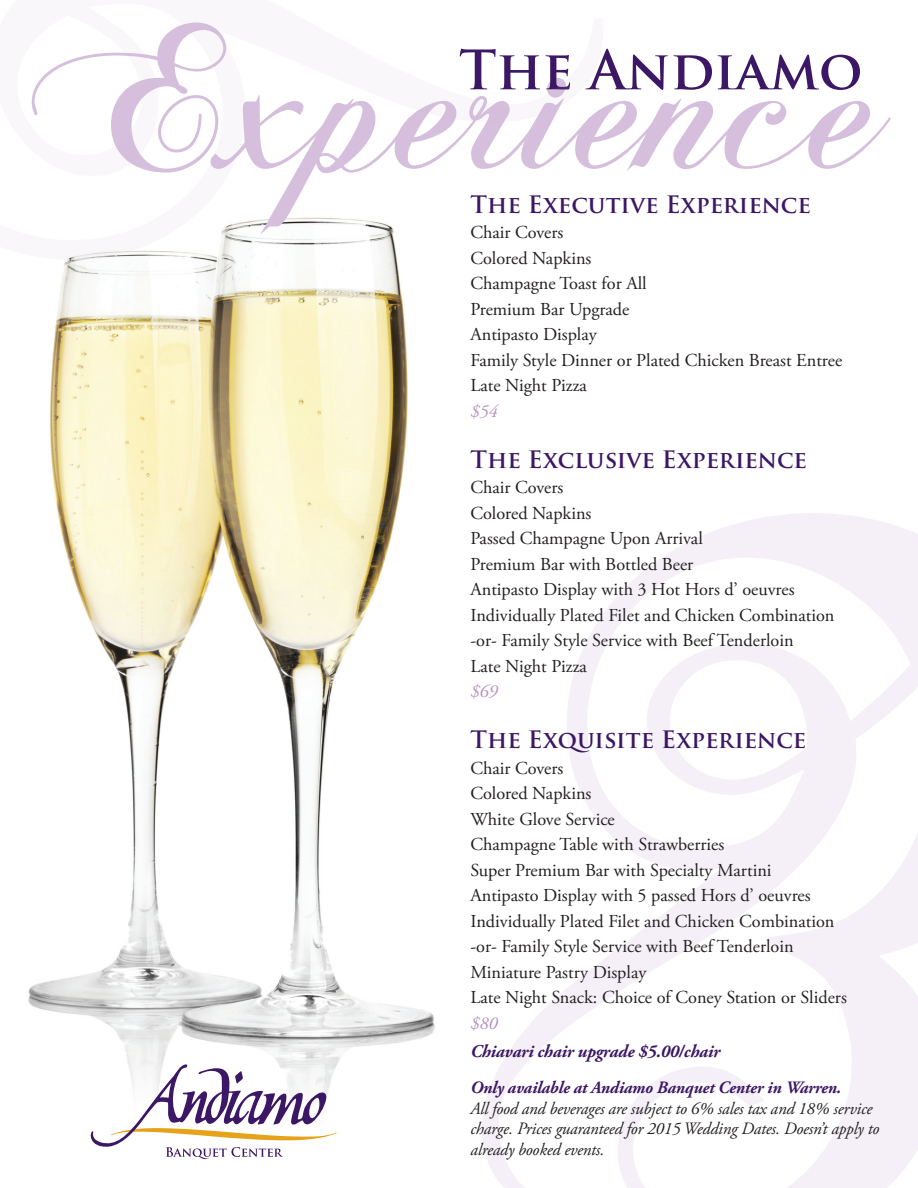
<style>
.page{position:relative;width:918px;height:1188px;background:#fff}
.page>*{position:absolute;margin:0;border:0;box-sizing:border-box;transform-origin:0 0}
.t1{font:700 52.95px "Trajan Pro";color:#3c1765}
.t2{font:700 23.4px "Trajan Pro";color:#3c1765}
.t3{font:18.3px/25.5px "Adobe Garamond Pro";color:#231f20}
.t4{font:italic 18.3px "Adobe Garamond Pro";color:#b591c3}
.t5{font:italic 700 18px "Adobe Garamond Pro";letter-spacing:-.01em;color:#3c1765}
.t6{font:italic 17.4px/20.5px "Adobe Garamond Pro";letter-spacing:-.01em;color:#231f20}
.s1{font-weight:700;color:#3c1765}
</style>
<div class="page">
<img style="left:28px;top:286px;width:407px;height:874px">
<svg style="left:482px;top:513px;width:436px;height:675px"></svg>
<svg style="left:604px;top:98px;width:287px;height:73px"></svg>
<svg style="left:31px;top:22px;width:573px;height:264px"></svg>
<svg style="left:89px;top:1064px;width:249px;height:95px"></svg>
<p class="t1" style="left:459px;top:37px;width:405px">The Andiamo</p>
<p class="t2" style="left:470px;top:190px;width:342px">The Executive Experience</p>
<p class="t3" style="left:470px;top:220px;width:94px">Chair Covers</p>
<p class="t3" style="left:470px;top:246px;width:123px">Colored Napkins</p>
<p class="t3" style="left:470px;top:271px;width:178px">Champagne Toast for All</p>
<p class="t3" style="left:470px;top:297px;width:160px">Premium Bar Upgrade</p>
<p class="t3" style="left:470px;top:322px;width:128px">Antipasto Display</p>
<p class="t3" style="left:470px;top:348px;width:373px">Family Style Dinner or Plated Chicken Breast Entree</p>
<p class="t3" style="left:470px;top:373px;width:118px">Late Night Pizza</p>
<p class="t4" style="left:470px;top:400px;width:29px">$54</p>
<p class="t2" style="left:470px;top:445px;width:338px">The Exclusive Experience</p>
<p class="t3" style="left:470px;top:475px;width:366px">Chair Covers<br>Colored Napkins<br>Passed Champagne Upon Arrival<br>Premium Bar with Bottled Beer<br>Antipasto Display with 3 Hot Hors d’ oeuvres<br>Individually Plated Filet and Chicken Combination -or- Family Style Service with Beef Tenderloin<br>Late Night Pizza</p>
<p class="t4" style="left:470px;top:681px;width:29px">$69</p>
<p class="t2" style="left:470px;top:725px;width:338px">The Exquisite Experience</p>
<p class="t3" style="left:470px;top:756px;width:94px">Chair Covers</p>
<p class="t3" style="left:470px;top:781px;width:123px">Colored Napkins</p>
<p class="t3" style="left:470px;top:807px;width:146px">White Glove Service</p>
<p class="t3" style="left:470px;top:832px;width:255px">Champagne Table with Strawberries</p>
<p class="t3" style="left:470px;top:858px;width:303px">Super Premium Bar with Specialty Martini</p>
<p class="t3" style="left:470px;top:883px;width:342px">Antipasto Display with 5 passed Hors d’ oeuvres</p>
<p class="t3" style="left:470px;top:909px;width:366px">Individually Plated Filet and Chicken Combination -or- Family Style Service with Beef Tenderloin</p>
<p class="t3" style="left:470px;top:960px;width:178px">Miniature Pastry Display</p>
<p class="t3" style="left:470px;top:985px;width:378px">Late Night Snack: Choice of Coney Station or Sliders</p>
<p class="t4" style="left:470px;top:1012px;width:29px">$80</p>
<p class="t5" style="left:470px;top:1041px;width:251px">Chiavari chair upgrade $5.00/chair</p>
<p class="t6" style="left:470px;top:1078px;width:410px"><span class="s1">Only available at Andiamo Banquet Center in Warren.<br></span>All food and beverages are subject to 6% sales tax and 18% service charge. Prices guaranteed for 2015 Wedding Dates. Doesn’t apply to already booked events.</p>
</div>
